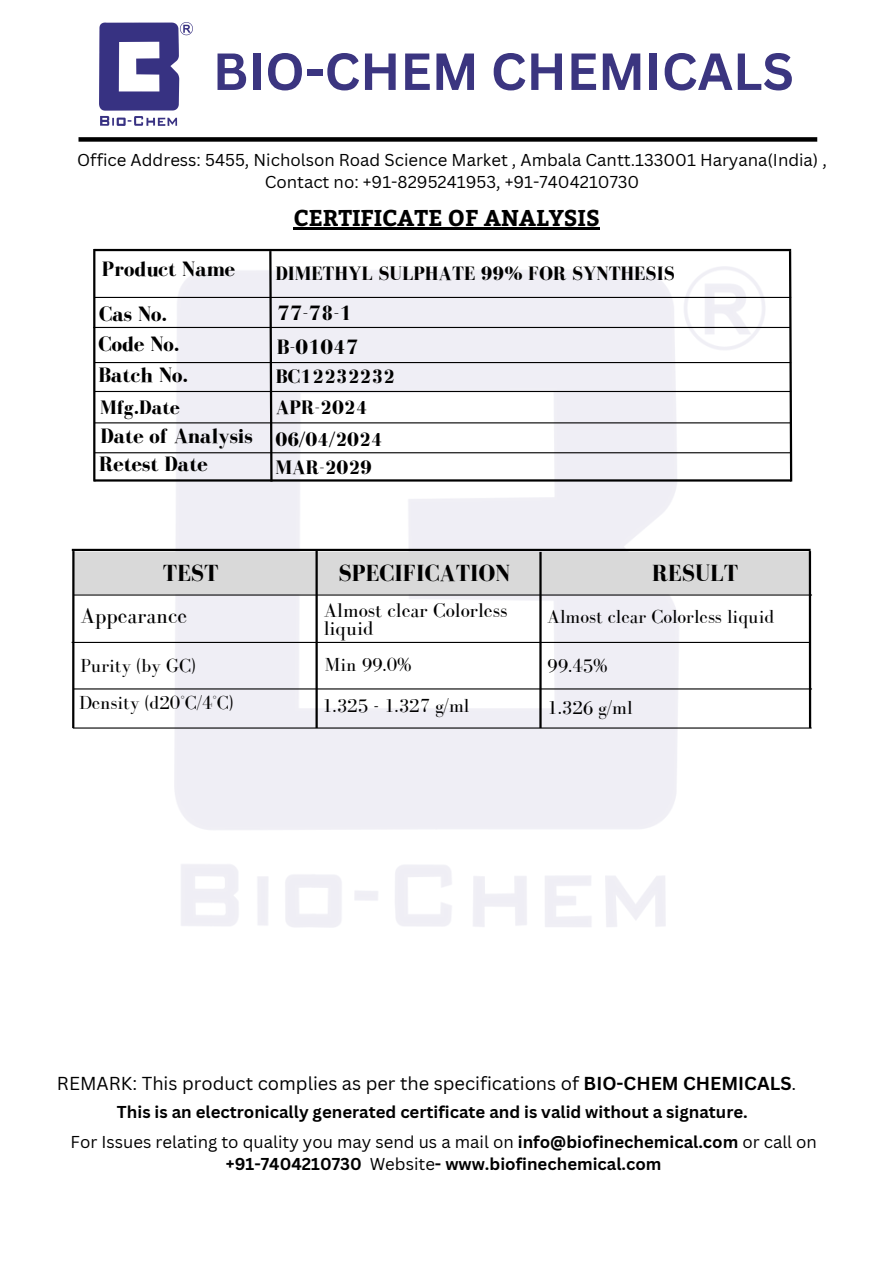
<style>
.page{position:relative;width:894px;height:1264px;background:#fff}
.page>*{position:absolute;margin:0;border:0;box-sizing:border-box;transform-origin:0 0}
.t1{font:700 51px "Canva Sans";color:#3b3580}
.t2{font:700 24px "Bodoni FLF";color:#000}
.t3{font:700 22.8px "Bitter";color:#000}
.t4{font:22.5px "Bodoni FLF";color:#000}
.t5{font:700 21.45px "Bodoni FLF";color:#000}
.t6{font:20.4px/18px "Bodoni FLF";color:#000}
.t7{font:700 20.1px "Bodoni FLF";color:#000}
.t8{font:700 19.95px "Bodoni FLF";color:#000}
.t9{font:19.5px "Bodoni FLF";color:#000}
.t10{font:18.3px "Canva Sans";color:#000}
.t11{font:700 16.8px/22.5px "Canva Sans";color:#000;text-align:center}
.t12{font:16.8px/22.5px "Canva Sans";color:#000;text-align:center}
.s1{font-weight:700}
.s2{font-weight:400}
</style>
<div class="page">
<img style="left:174px;top:266px;width:591px;height:661px">
<div style="left:78px;top:137px;width:739px;height:5px;background:#000"></div>
<img style="left:100px;top:22px;width:92px;height:104px">
<hr style="left:293px;top:228px;width:306px;height:2px;background:#000">
<hr style="left:73px;top:594px;width:738px;height:1px;background:#000">
<hr style="left:72px;top:549px;width:738px;height:2px;background:#000">
<div style="left:74px;top:552px;width:736px;height:41px;background:#d9d9d9"></div>
<hr style="left:72px;top:642px;width:738px;height:1px;background:#000">
<hr style="left:73px;top:688px;width:738px;height:1px;background:#000">
<hr style="left:808px;top:551px;width:3px;height:177px;background:#000">
<hr style="left:539px;top:552px;width:2px;height:176px;background:#000">
<hr style="left:315px;top:551px;width:2px;height:177px;background:#000">
<hr style="left:72px;top:551px;width:2px;height:177px;background:#000">
<hr style="left:73px;top:727px;width:738px;height:1px;background:#000">
<hr style="left:94px;top:297px;width:697px;height:1px;background:#000">
<hr style="left:93px;top:327px;width:696px;height:1px;background:#000">
<hr style="left:94px;top:362px;width:697px;height:1px;background:#000">
<hr style="left:94px;top:391px;width:697px;height:1px;background:#000">
<hr style="left:94px;top:422px;width:697px;height:1px;background:#000">
<hr style="left:94px;top:452px;width:697px;height:1px;background:#000">
<hr style="left:94px;top:479px;width:697px;height:2px;background:#000">
<hr style="left:93px;top:249px;width:2px;height:232px;background:#000">
<svg style="left:787px;top:249px;width:6px;height:233px"></svg>
<svg style="left:268px;top:251px;width:5px;height:233px"></svg>
<hr style="left:94px;top:249px;width:697px;height:2px;background:#000">
<h1 class="t1" style="left:213px;top:35px;width:582px">BIO-CHEM CHEMICALS</h1>
<p class="t12" style="left:77px;top:148px;width:751px">Office Address: 5455, Nicholson Road Science Market , Ambala Cantt.133001 Haryana(India) ,<br>Contact no: +91-8295241953, +91-7404210730</p>
<h5 class="t5" style="left:102px;top:257px;width:135px">Product Name</h5>
<h5 class="t5" style="left:99px;top:302px;width:70px">Cas No.</h5>
<h5 class="t5" style="left:98px;top:332px;width:82px">Code No.</h5>
<h5 class="t5" style="left:98px;top:363px;width:91px">Batch No.</h5>
<h5 class="t7" style="left:100px;top:396px;width:81px">Mfg.Date</h5>
<h2 class="t5" style="left:100px;top:424px;width:154px">Date of Analysis</h2>
<h2 class="t5" style="left:99px;top:452px;width:110px">Retest Date</h2>
<p class="t3" style="left:293px;top:201px;width:308px">CERTIFICATE OF ANALYSIS</p>
<h2 class="t8" style="left:275px;top:262px;width:400px">DIMETHYL SULPHATE 99% FOR SYNTHESIS</h2>
<h3 class="t5" style="left:277px;top:301px;width:77px">77-78-1</h3>
<h5 class="t5" style="left:277px;top:335px;width:83px">B-01047</h5>
<h5 class="t7" style="left:276px;top:365px;width:120px">BC12232232</h5>
<h5 class="t7" style="left:276px;top:396px;width:93px">APR-2024</h5>
<p class="t7" style="left:275px;top:428px;width:109px">06/04/2024</p>
<h6 class="t7" style="left:275px;top:456px;width:98px">MAR-2029</h6>
<h5 class="t2" style="left:163px;top:560px;width:57px">TEST</h5>
<h4 class="t2" style="left:338px;top:560px;width:173px">SPECIFICATION</h4>
<h4 class="t2" style="left:652px;top:560px;width:87px">RESULT</h4>
<h4 class="t4" style="left:80px;top:603px;width:108px">Appearance</h4>
<h5 class="t6" style="left:324px;top:600px;width:185px">Almost clear Colorless liquid</h5>
<h4 class="t9" style="left:547px;top:606px;width:229px">Almost clear Colorless liquid</h4>
<h5 class="t9" style="left:80px;top:655px;width:117px">Purity (by GC)</h5>
<h5 class="t9" style="left:79px;top:692px;width:156px">Density (d20°C/4°C)</h5>
<h5 class="t9" style="left:325px;top:654px;width:88px">Min 99.0%</h5>
<h5 class="t9" style="left:547px;top:655px;width:62px">99.45%</h5>
<h5 class="t9" style="left:322px;top:694px;width:149px">1.325 - 1.327 g/ml</h5>
<h5 class="t9" style="left:547px;top:696px;width:87px">1.326 g/ml</h5>
<h2 class="t10" style="left:57px;top:1070px;width:740px">REMARK: This product complies as per the specifications of <span class="s1">BIO-CHEM CHEMICALS</span>.</h2>
<h5 class="t11" style="left:117px;top:1100px;width:632px">This is an electronically generated certificate and is valid without a signature.</h5>
<h4 class="t11" style="left:71px;top:1129px;width:747px"><span class="s2">For Issues relating to quality you may send us a mail on</span> info@biofinechemical.com <span class="s2">or call on </span>+91-7404210730 <span class="s2">Website</span>- www.biofinechemical.com</h4>
</div>
